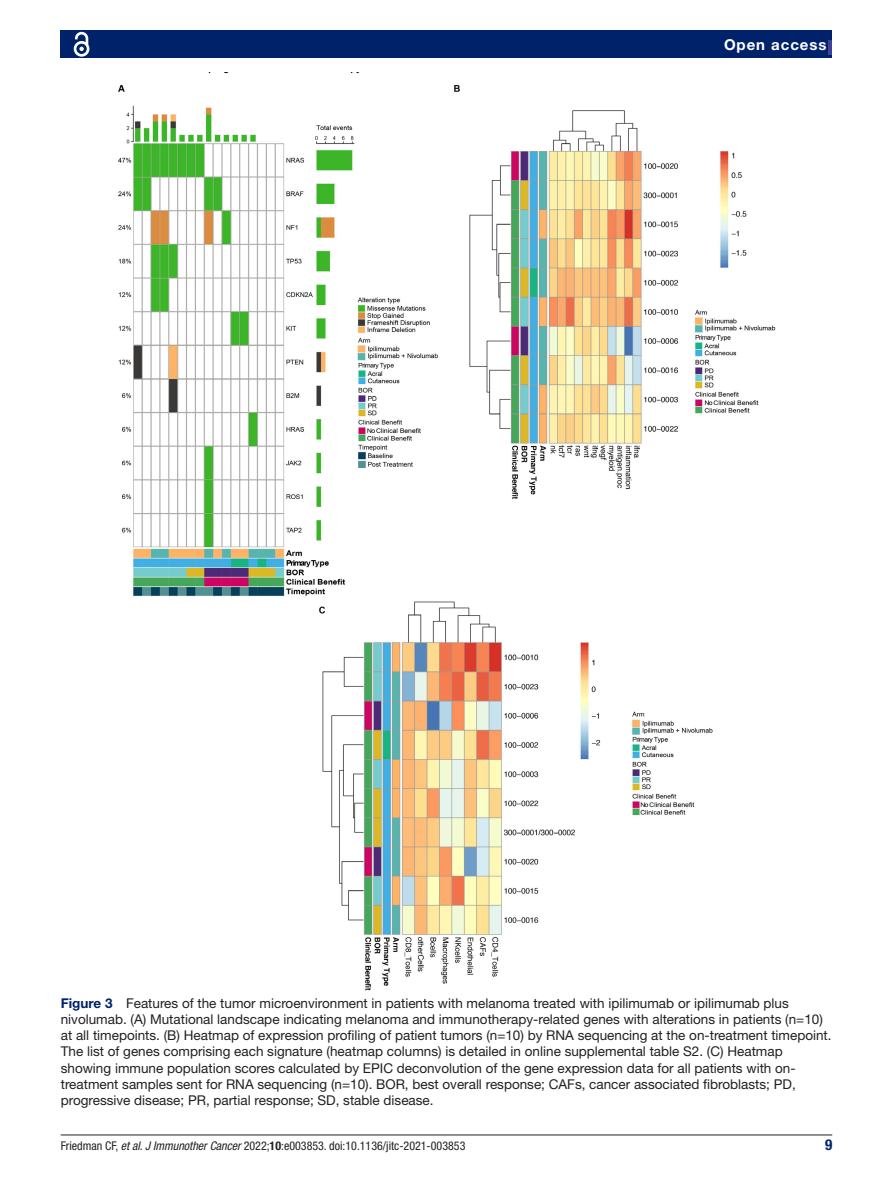
<style>
.page{position:relative;width:893px;height:1191px;background:#fff}
.page>*{position:absolute;margin:0;border:0;box-sizing:border-box;transform-origin:0 0}
.t1{font:700 15px "Helvetica Neue LT Std";letter-spacing:.065em;color:#fff}
.t2{font:700 condensed 15px "Helvetica Neue LT Std";color:#00226b}
.t3{font:13.5px/16.2px "Helvetica Neue LT Std";color:#231f20}
.t4{font:condensed 12px "Helvetica Neue LT Std";color:#231f20}
.s1{font-weight:700;color:#00226b}
.s2{font-style:italic}
.s3{font-weight:700}
</style>
<div class="page">
<hr style="left:61px;top:1134px;width:771px;height:1px;background:#231f20">
<div style="left:61px;top:31px;width:771px;height:27px;background:#00226b"></div>
<hr style="left:828px;top:40px;width:4px;height:15px;background:#414099">
<svg style="left:73px;top:31px;width:17px;height:26px"></svg>
<img style="left:118px;top:73px;width:658px;height:917px">
<p class="t1" style="left:724px;top:35px;width:104px">Open access</p>
<p class="t3" style="left:61px;top:994px;width:772px"><span class="s1">Figure 3</span> Features of the tumor microenvironment in patients with melanoma treated with ipilimumab or ipilimumab plus nivolumab. (A) Mutational landscape indicating melanoma and immunotherapy-related genes with alterations in patients (n=10) at all timepoints. (B) Heatmap of expression profiling of patient tumors (n=10) by RNA sequencing at the on-treatment timepoint.<br>The list of genes comprising each signature (heatmap columns) is detailed in online supplemental table S2. (C) Heatmap showing immune population scores calculated by EPIC deconvolution of the gene expression data for all patients with on&shy;treatment samples sent for RNA sequencing (n=10). BOR, best overall response; CAFs, cancer associated fibroblasts; PD, progressive disease; PR, partial response; SD, stable disease.</p>
<p class="t4" style="left:61px;top:1138px;width:406px">Friedman CF, <span class="s2">et al</span>. <span class="s2">J Immunother Cancer</span> 2022;<span class="s3">10</span>:e003853. doi:10.1136/jitc-2021-003853</p>
<p class="t2" style="left:825px;top:1135px;width:9px">9</p>
</div>
